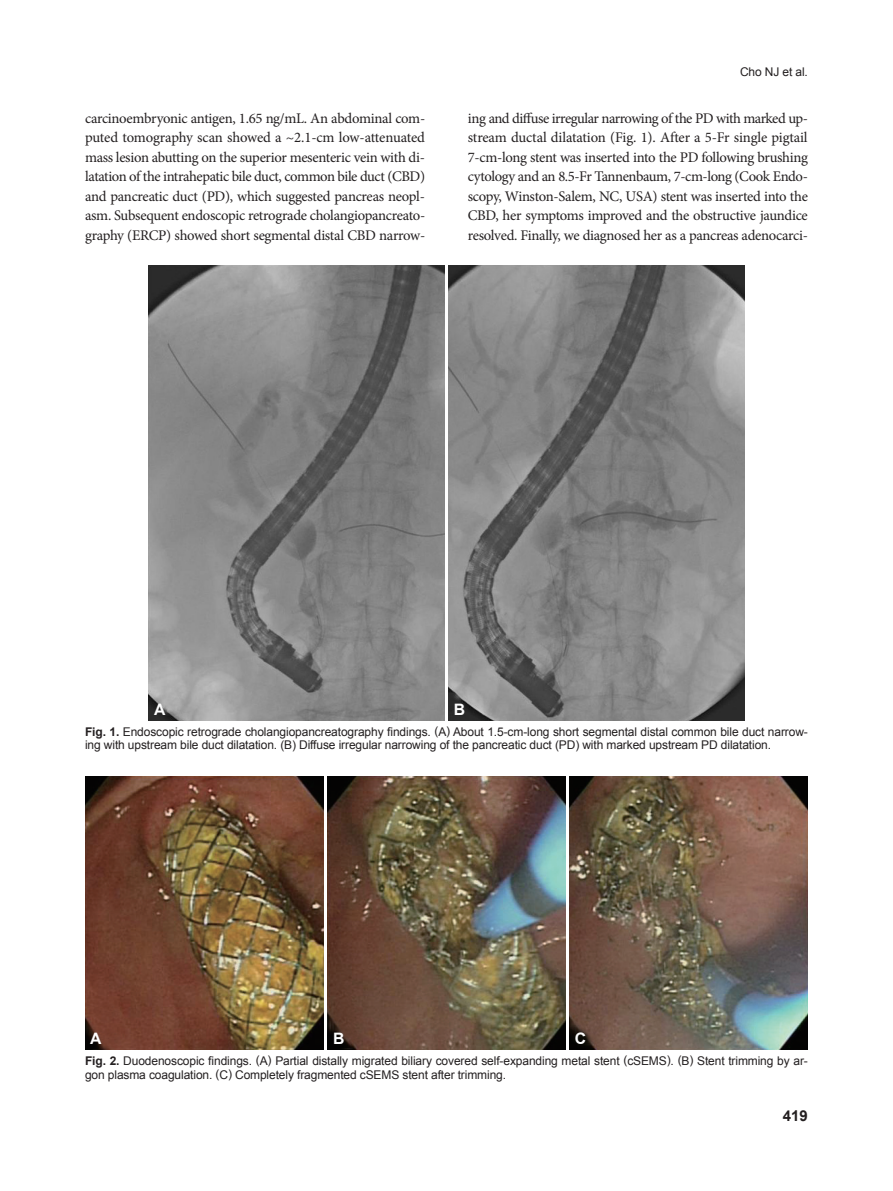
<style>
.page{position:relative;width:893px;height:1191px;background:#fff}
.page>*{position:absolute;margin:0;border:0;box-sizing:border-box;transform-origin:0 0}
.t1{font:700 15.75px "Arial";color:#fff}
.t2{font:700 15px "Arial";color:#231f20}
.t3{font:14.7px/19.5px "Minion Pro";letter-spacing:-.02em;color:#231f20;text-align:justify}
.t4{font:12px/13.5px "Arial";letter-spacing:-.01em;color:#231f20}
.s1{font-weight:700}
</style>
<div class="page">
<img style="left:149px;top:266px;width:295px;height:454px">
<img style="left:449px;top:266px;width:295px;height:454px">
<img style="left:85px;top:776px;width:238px;height:274px">
<img style="left:327px;top:776px;width:239px;height:274px">
<img style="left:570px;top:776px;width:238px;height:274px">
<p class="t4" style="left:740px;top:65px;width:69px">Cho NJ et al.</p>
<p class="t3" style="left:85px;top:108px;width:342px">carcinoembryonic antigen, 1.65 ng/mL. An abdominal com&shy;puted tomography scan showed a ~2.1-cm low-attenuated mass lesion abutting on the superior mesenteric vein with di&shy;latation of the intrahepatic bile duct, common bile duct (CBD) and pancreatic duct (PD), which suggested pancreas neopl&shy;asm. Subsequent endoscopic retrograde cholangiopancreato&shy;graphy (ERCP) showed short segmental distal CBD narrow-</p>
<p class="t3" style="left:468px;top:108px;width:342px">ing and diffuse irregular narrowing of the PD with marked up&shy;stream ductal dilatation (Fig. 1). After a 5-Fr single pigtail 7-cm-long stent was inserted into the PD following brushing cytology and an 8.5-Fr Tannenbaum, 7-cm-long (Cook Endo&shy;scopy, Winston-Salem, NC, USA) stent was inserted into the CBD, her symptoms improved and the obstructive jaundice resolved. Finally, we diagnosed her as a pancreas adenocarci-</p>
<p class="t1" style="left:154px;top:699px;width:13px">A</p>
<p class="t1" style="left:454px;top:699px;width:13px">B</p>
<p class="t4" style="left:85px;top:725px;width:724px"><span class="s1">Fig. 1.</span> Endoscopic retrograde cholangiopancreatography findings. (A) About 1.5-cm-long short segmental distal common bile duct narrow&shy;ing with upstream bile duct dilatation. (B) Diffuse irregular narrowing of the pancreatic duct (PD) with marked upstream PD dilatation.</p>
<p class="t1" style="left:90px;top:1028px;width:13px">A</p>
<p class="t1" style="left:333px;top:1028px;width:13px">B</p>
<p class="t1" style="left:575px;top:1028px;width:13px">C</p>
<p class="t4" style="left:85px;top:1054px;width:724px"><span class="s1">Fig. 2.</span> Duodenoscopic findings. (A) Partial distally migrated biliary covered self-expanding metal stent (cSEMS). (B) Stent trimming by ar&shy;gon plasma coagulation. (C) Completely fragmented cSEMS stent after trimming.</p>
<p class="t2" style="left:783px;top:1105px;width:27px">419</p>
</div>
